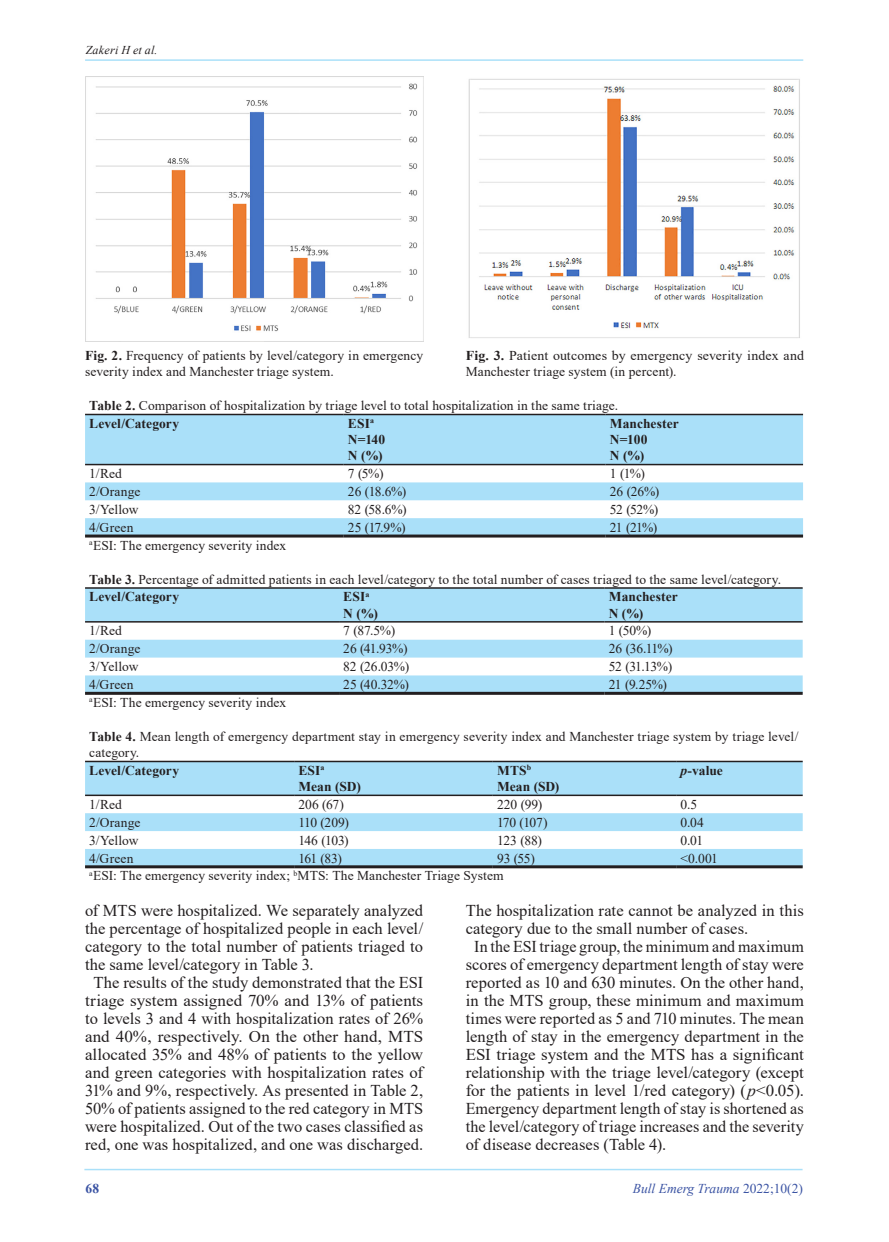
<style>
.page{position:relative;width:889px;height:1242px;background:#fff}
.page>*{position:absolute;margin:0;border:0;box-sizing:border-box;transform-origin:0 0}
.t1{font:16.5px "Times New Roman";color:#231f20}
.t2{font:13.5px/16.2px "Times New Roman";letter-spacing:.005em;color:#231f20}
.t3{font:700 13.5px/16.2px "Times New Roman";color:#231f20}
.t4{font:italic 13.5px "Times New Roman";color:#3a53a3}
.t5{font:700 13.5px "Times New Roman";color:#3a53a3}
.t6{font:italic 12px "Times New Roman";letter-spacing:.02em;color:#231f20}
.t7{font:700 7.8px "Times New Roman";color:#231f20}
.s1{font-weight:700}
.s2{font-style:italic}
.s3{font-style:normal}
</style>
<div class="page">
<hr style="left:85px;top:59px;width:718px;height:2px;background:#aae0f9">
<hr style="left:84px;top:1168px;width:718px;height:2px;background:#aae0f9">
<img style="left:85px;top:77px;width:338px;height:265px">
<img style="left:468px;top:79px;width:332px;height:259px">
<svg style="left:85px;top:415px;width:718px;height:119px;fill:#aae0f9"></svg>
<hr style="left:605px;top:414px;width:198px;height:1px;background:#231f20">
<hr style="left:344px;top:414px;width:261px;height:1px;background:#231f20">
<hr style="left:85px;top:414px;width:259px;height:1px;background:#231f20">
<hr style="left:605px;top:464px;width:198px;height:1px;background:#231f20">
<hr style="left:344px;top:464px;width:261px;height:1px;background:#231f20">
<hr style="left:85px;top:464px;width:259px;height:1px;background:#231f20">
<hr style="left:605px;top:534px;width:198px;height:3px;background:#231f20">
<hr style="left:344px;top:534px;width:261px;height:3px;background:#231f20">
<hr style="left:85px;top:534px;width:259px;height:3px;background:#231f20">
<svg style="left:85px;top:589px;width:717px;height:103px;fill:#aae0f9"></svg>
<hr style="left:604px;top:587px;width:198px;height:2px;background:#231f20">
<hr style="left:339px;top:587px;width:265px;height:2px;background:#231f20">
<hr style="left:85px;top:587px;width:254px;height:2px;background:#231f20">
<hr style="left:604px;top:621px;width:198px;height:1px;background:#231f20">
<hr style="left:339px;top:621px;width:265px;height:1px;background:#231f20">
<hr style="left:85px;top:621px;width:254px;height:1px;background:#231f20">
<hr style="left:604px;top:692px;width:198px;height:3px;background:#231f20">
<hr style="left:339px;top:692px;width:265px;height:3px;background:#231f20">
<hr style="left:85px;top:692px;width:254px;height:3px;background:#231f20">
<svg style="left:85px;top:762px;width:717px;height:103px;fill:#aae0f9"></svg>
<hr style="left:676px;top:760px;width:126px;height:2px;background:#231f20">
<hr style="left:493px;top:760px;width:183px;height:2px;background:#231f20">
<hr style="left:294px;top:760px;width:199px;height:2px;background:#231f20">
<hr style="left:85px;top:760px;width:209px;height:2px;background:#231f20">
<hr style="left:676px;top:794px;width:126px;height:2px;background:#231f20">
<hr style="left:493px;top:794px;width:183px;height:2px;background:#231f20">
<hr style="left:294px;top:794px;width:199px;height:2px;background:#231f20">
<hr style="left:85px;top:794px;width:209px;height:2px;background:#231f20">
<hr style="left:676px;top:865px;width:126px;height:3px;background:#231f20">
<hr style="left:493px;top:865px;width:183px;height:3px;background:#231f20">
<hr style="left:294px;top:865px;width:199px;height:3px;background:#231f20">
<hr style="left:85px;top:865px;width:209px;height:3px;background:#231f20">
<p class="t6" style="left:86px;top:42px;width:73px">Zakeri H et al.</p>
<p class="t2" style="left:85px;top:347px;width:340px"><span class="s1">Fig. 2.</span> Frequency of patients by level/category in emergency severity index and Manchester triage system.</p>
<p class="t2" style="left:466px;top:347px;width:340px"><span class="s1">Fig. 3.</span> Patient outcomes by emergency severity index and<br>Manchester triage system (in percent).</p>
<p class="t2" style="left:610px;top:396px;width:70px;line-height:17.7px;text-indent:-520px"><span class="s1">Table 2.</span> Comparison of hospitalization by triage level to total hospitalization in the same triage.<br><span class="s1">Manchester</span></p>
<p class="t3" style="left:610px;top:431px;width:39px">N=100<br>N (%)</p>
<p class="t3" style="left:348px;top:415px;width:39px">ESI<sup>a<br></sup>N=140<br>N (%)</p>
<p class="t3" style="left:89px;top:415px;width:91px">Level/Category</p>
<p class="t2" style="left:89px;top:465px;width:34px">1/Red</p>
<p class="t2" style="left:348px;top:465px;width:37px">7 (5%)</p>
<p class="t2" style="left:610px;top:465px;width:37px">1 (1%)</p>
<p class="t2" style="left:89px;top:483px;width:53px">2/Orange</p>
<p class="t2" style="left:348px;top:483px;width:60px">26 (18.6%)</p>
<p class="t2" style="left:610px;top:483px;width:51px">26 (26%)</p>
<p class="t2" style="left:89px;top:501px;width:51px">3/Yellow</p>
<p class="t2" style="left:348px;top:501px;width:60px">82 (58.6%)</p>
<p class="t2" style="left:610px;top:501px;width:50px">52 (52%)</p>
<p class="t2" style="left:89px;top:519px;width:46px">4/Green</p>
<p class="t2" style="left:348px;top:519px;width:59px">25 (17.9%)</p>
<p class="t2" style="left:610px;top:519px;width:49px">21 (21%)</p>
<p class="t2" style="left:89px;top:536px;width:198px"><sup>a</sup>ESI: The emergency severity index</p>
<p class="t2" style="left:609px;top:570px;width:174px;line-height:17.7px;text-indent:-519px"><span class="s1">Table 3.</span> Percentage of admitted patients in each level/category to the total number of cases triaged to the same level/category.<br><span class="s1">Manchester</span></p>
<p class="t3" style="left:609px;top:604px;width:36px">N (%)</p>
<p class="t3" style="left:343px;top:588px;width:36px">ESI<sup>a<br></sup>N (%)</p>
<p class="t3" style="left:89px;top:588px;width:91px">Level/Category</p>
<p class="t2" style="left:89px;top:622px;width:34px">1/Red</p>
<p class="t2" style="left:343px;top:622px;width:53px">7 (87.5%)</p>
<p class="t2" style="left:609px;top:622px;width:44px">1 (50%)</p>
<p class="t2" style="left:89px;top:640px;width:53px">2/Orange</p>
<p class="t2" style="left:343px;top:640px;width:66px">26 (41.93%)</p>
<p class="t2" style="left:609px;top:640px;width:65px">26 (36.11%)</p>
<p class="t2" style="left:89px;top:658px;width:51px">3/Yellow</p>
<p class="t2" style="left:343px;top:658px;width:67px">82 (26.03%)</p>
<p class="t2" style="left:609px;top:658px;width:65px">52 (31.13%)</p>
<p class="t2" style="left:89px;top:676px;width:46px">4/Green</p>
<p class="t2" style="left:343px;top:676px;width:67px">25 (40.32%)</p>
<p class="t2" style="left:609px;top:676px;width:60px">21 (9.25%)</p>
<p class="t2" style="left:89px;top:694px;width:198px"><sup>a</sup>ESI: The emergency severity index</p>
<p class="t2" style="left:89px;top:728px;width:710px"><span class="s1">Table 4.</span> Mean length of emergency department stay in emergency severity index and Manchester triage system by triage level/ category.</p>
<p class="t3" style="left:497px;top:762px;width:31px">MTS</p>
<p class="t3" style="left:680px;top:762px;width:44px"><span class="s2">p</span>-value</p>
<p class="t7" style="left:527px;top:762px;width:6px">b</p>
<p class="t3" style="left:497px;top:778px;width:64px">Mean (SD)</p>
<p class="t3" style="left:89px;top:762px;width:91px">Level/Category</p>
<p class="t2" style="left:89px;top:796px;width:34px">1/Red</p>
<p class="t2" style="left:298px;top:796px;width:47px">206 (67)</p>
<p class="t2" style="left:497px;top:796px;width:47px">220 (99)</p>
<p class="t2" style="left:680px;top:796px;width:18px">0.5</p>
<p class="t2" style="left:89px;top:813px;width:53px">2/Orange</p>
<p class="t2" style="left:298px;top:813px;width:52px">110 (209)</p>
<p class="t2" style="left:497px;top:813px;width:52px">170 (107)</p>
<p class="t2" style="left:680px;top:813px;width:25px">0.04</p>
<p class="t2" style="left:89px;top:831px;width:51px">3/Yellow</p>
<p class="t2" style="left:298px;top:831px;width:52px">146 (103)</p>
<p class="t2" style="left:497px;top:831px;width:46px">123 (88)</p>
<p class="t2" style="left:680px;top:831px;width:24px">0.01</p>
<p class="t2" style="left:89px;top:849px;width:46px">4/Green</p>
<p class="t2" style="left:298px;top:849px;width:45px">161 (83)</p>
<p class="t2" style="left:497px;top:849px;width:40px">93 (55)</p>
<p class="t2" style="left:680px;top:849px;width:39px">&lt;0.001</p>
<p class="t2" style="left:89px;top:867px;width:416px"><sup>a</sup>ESI: The emergency severity index; <sup>b</sup>MTS: The Manchester Triage System</p>
<p class="t3" style="left:298px;top:762px;width:64px">ESI<sup>a<br></sup>Mean (SD)</p>
<p class="t1" style="left:85px;top:899px;width:340px">of MTS were hospitalized. We separately analyzed</p>
<p class="t1" style="left:85px;top:917px;width:340px">the percentage of hospitalized people in each level/</p>
<p class="t1" style="left:85px;top:935px;width:340px">category to the total number of patients triaged to</p>
<p class="t1" style="left:85px;top:953px;width:230px">the same level/category in Table 3.</p>
<p class="t1" style="left:94px;top:971px;width:331px">The results of the study demonstrated that the ESI</p>
<p class="t1" style="left:85px;top:989px;width:340px">triage system assigned 70% and 13% of patients</p>
<p class="t1" style="left:85px;top:1007px;width:340px">to levels 3 and 4 with hospitalization rates of 26%</p>
<p class="t1" style="left:85px;top:1025px;width:340px">and 40%, respectively. On the other hand, MTS</p>
<p class="t1" style="left:85px;top:1043px;width:339px">allocated 35% and 48% of patients to the yellow</p>
<p class="t1" style="left:85px;top:1061px;width:339px">and green categories with hospitalization rates of</p>
<p class="t1" style="left:85px;top:1079px;width:340px">31% and 9%, respectively. As presented in Table 2,</p>
<p class="t1" style="left:85px;top:1097px;width:340px">50% of patients assigned to the red category in MTS</p>
<p class="t1" style="left:85px;top:1115px;width:340px">were hospitalized. Out of the two cases classified as</p>
<p class="t1" style="left:85px;top:1133px;width:340px">red, one was hospitalized, and one was discharged.</p>
<p class="t1" style="left:466px;top:899px;width:340px">The hospitalization rate cannot be analyzed in this</p>
<p class="t1" style="left:466px;top:917px;width:284px">category due to the small number of cases.</p>
<p class="t1" style="left:474px;top:935px;width:331px">In the ESI triage group, the minimum and maximum</p>
<p class="t1" style="left:466px;top:953px;width:340px">scores of emergency department length of stay were</p>
<p class="t1" style="left:466px;top:971px;width:340px">reported as 10 and 630 minutes. On the other hand,</p>
<p class="t1" style="left:466px;top:989px;width:340px">in the MTS group, these minimum and maximum</p>
<p class="t1" style="left:466px;top:1007px;width:339px">times were reported as 5 and 710 minutes. The mean</p>
<p class="t1" style="left:466px;top:1025px;width:340px">length of stay in the emergency department in the</p>
<p class="t1" style="left:466px;top:1043px;width:340px">ESI triage system and the MTS has a significant</p>
<p class="t1" style="left:466px;top:1061px;width:340px">relationship with the triage level/category (except</p>
<p class="t1" style="left:466px;top:1079px;width:340px">for the patients in level 1/red category) (<span class="s2">p</span>&lt;0.05).</p>
<p class="t1" style="left:466px;top:1097px;width:340px">Emergency department length of stay is shortened as</p>
<p class="t1" style="left:466px;top:1115px;width:340px">the level/category of triage increases and the severity</p>
<p class="t1" style="left:466px;top:1133px;width:202px">of disease decreases (Table 4).</p>
<p class="t5" style="left:86px;top:1178px;width:15px">68</p>
<p class="t4" style="left:633px;top:1179px;width:172px">Bull Emerg Trauma <span class="s3">2022;10(2)</span></p>
</div>
